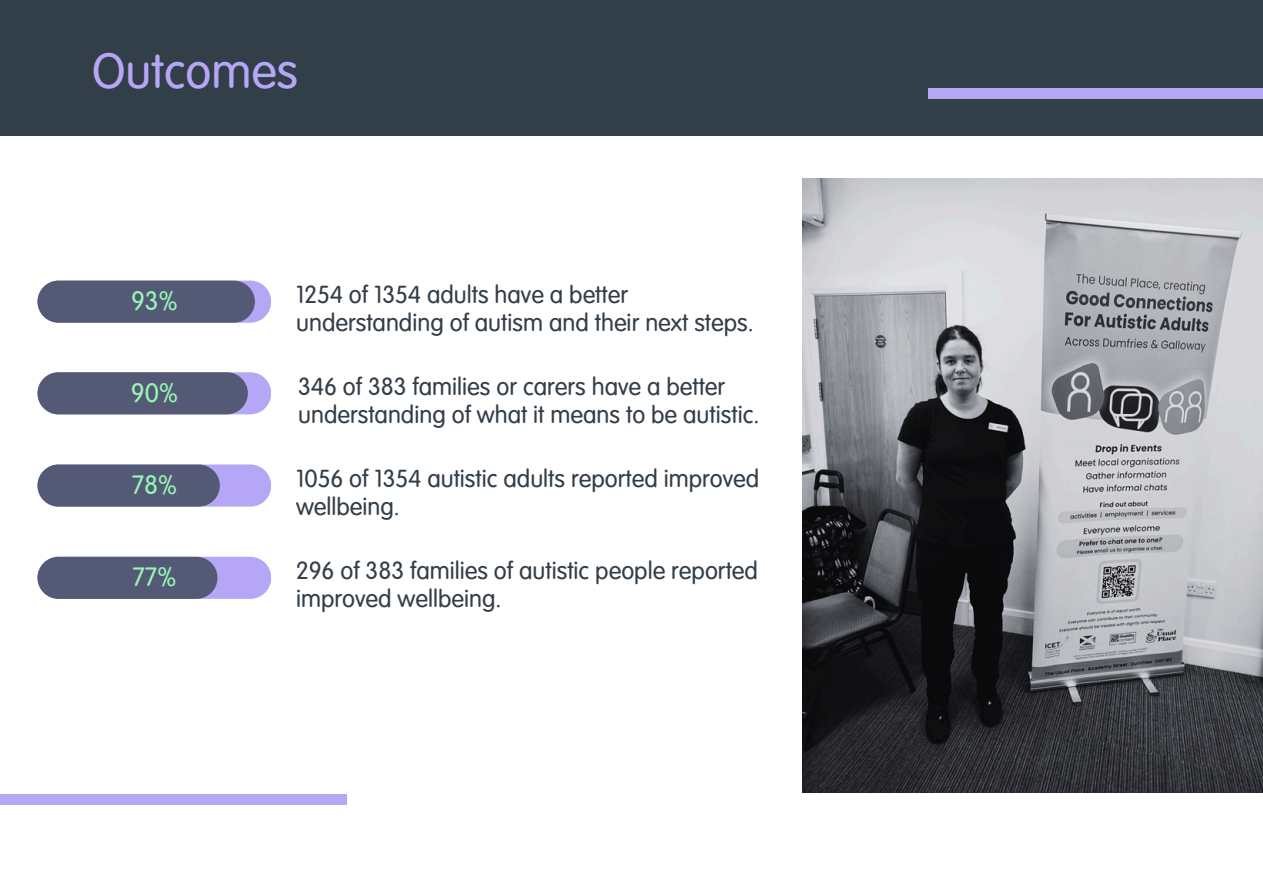
<style>
.page{position:relative;width:1263px;height:894px;background:#fff}
.page>*{position:absolute;margin:0;border:0;box-sizing:border-box;transform-origin:0 0}
.t1{font:48px "VAG Rounded Next";color:#b5a7f6}
.t2{font:25.8px "VAG Rounded Next";color:#97f6b5}
.t3{font:24px/28.2px "VAG Rounded Next";color:#323e48}
</style>
<div class="page">
<div style="left:0;top:0;width:1263px;height:135px;background:#323e48"></div>
<div style="left:929px;top:88px;width:334px;height:11px;background:#b5a7f6"></div>
<div style="left:37px;top:280px;width:234px;height:42px;background:#b5a7f6;border-radius:21px"></div>
<div style="left:37px;top:280px;width:218px;height:42px;background:#545976;border-radius:21px"></div>
<div style="left:37px;top:372px;width:234px;height:42px;background:#b5a7f6;border-radius:21px"></div>
<div style="left:37px;top:372px;width:211px;height:42px;background:#545976;border-radius:21px"></div>
<div style="left:37px;top:464px;width:234px;height:42px;background:#b5a7f6;border-radius:21px"></div>
<div style="left:37px;top:464px;width:183px;height:42px;background:#545976;border-radius:21px"></div>
<div style="left:37px;top:556px;width:234px;height:42px;background:#b5a7f6;border-radius:21px"></div>
<div style="left:37px;top:556px;width:180px;height:42px;background:#545976;border-radius:21px"></div>
<img style="left:803px;top:178px;width:460px;height:614px">
<div style="left:0;top:793px;width:346px;height:11px;background:#b5a7f6"></div>
<h1 class="t1" style="left:92px;top:37px;width:207px">Outcomes</h1>
<p class="t2" style="left:131px;top:282px;width:48px">93%</p>
<p class="t2" style="left:131px;top:374px;width:48px">90%</p>
<p class="t2" style="left:132px;top:466px;width:47px">78%</p>
<p class="t2" style="left:133px;top:558px;width:45px">77%</p>
<p class="t3" style="left:296px;top:280px;width:459px">1254 of 1354 adults have a better understanding of autism and their next steps.</p>
<p class="t3" style="left:298px;top:372px;width:463px">346 of 383 families or carers have a better understanding of what it means to be autistic.</p>
<p class="t3" style="left:296px;top:464px;width:465px">1056 of 1354 autistic adults reported improved wellbeing.</p>
<p class="t3" style="left:296px;top:556px;width:463px">296 of 383 families of autistic people reported improved wellbeing.</p>
</div>
